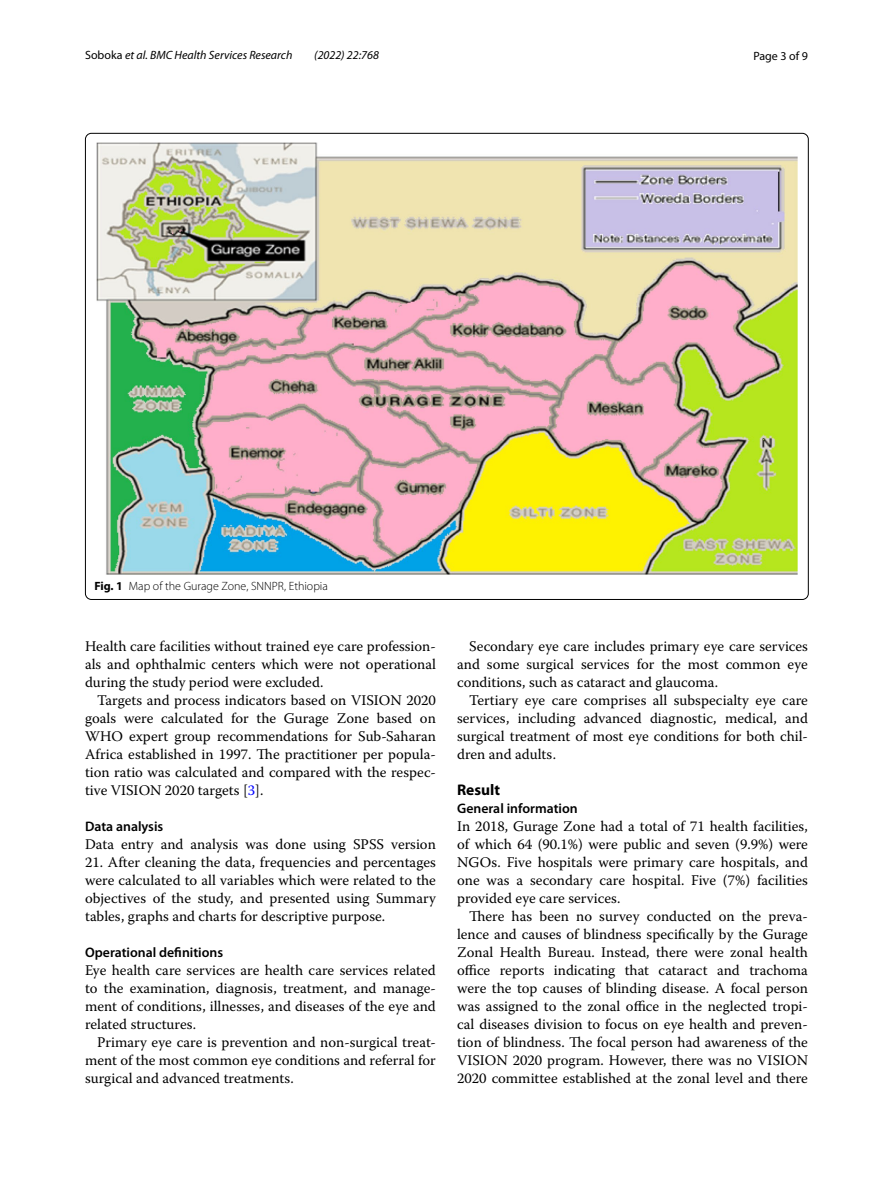
<style>
.page{position:relative;width:893px;height:1187px;background:#fff}
.page>*{position:absolute;margin:0;border:0;box-sizing:border-box;transform-origin:0 0}
.t1{font:700 15.45px "Myriad Pro";color:#000}
.t2{font:14.7px/18px "Warnock Pro";color:#000;text-align:justify}
.t3{font:600 13.8px "Myriad Pro";color:#000}
.t4{font:italic 12px "Myriad Pro";color:#000}
.t5{font:300 12px "Myriad Pro";color:#000}
.t6{font:12px "Myriad Pro";color:#000}
.s1{font-style:normal}
.s2{font-weight:700}
.s3{color:#00f}
</style>
<div class="page">
<img style="left:97px;top:142px;width:700px;height:433px">
<p class="t4" style="left:85px;top:48px;width:209px"><span class="s1">Soboka</span> et al. BMC Health Services Research</p>
<p class="t4" style="left:314px;top:48px;width:66px">(2022) 22:768</p>
<p class="t6" style="left:753px;top:48px;width:56px">Page 3 of 9</p>
<p class="t5" style="left:94px;top:579px;width:235px"><span class="s2">Fig. 1</span> Map of the Gurage Zone, SNNPR, Ethiopia</p>
<p class="t2" style="left:85px;top:636px;width:352px">Health care facilities without trained eye care profession&shy;als and ophthalmic centers which were not operational during the study period were excluded.</p>
<p class="t2" style="left:85px;top:690px;width:352px;text-indent:12px">Targets and process indicators based on VISION 2020 goals were calculated for the Gurage Zone based on WHO expert group recommendations for Sub-Saharan Africa established in 1997. The practitioner per popula&shy;tion ratio was calculated and compared with the respec&shy;tive VISION 2020 targets [<span class="s3">3</span>].</p>
<p class="t3" style="left:85px;top:817px;width:80px">Data analysis</p>
<p class="t2" style="left:85px;top:834px;width:352px">Data entry and analysis was done using SPSS version</p>
<p class="t2" style="left:85px;top:852px;width:352px">21. After cleaning the data, frequencies and percentages were calculated to all variables which were related to the objectives of the study, and presented using Summary tables, graphs and charts for descriptive purpose.</p>
<p class="t3" style="left:85px;top:943px;width:140px">Operational definitions</p>
<p class="t2" style="left:85px;top:960px;width:352px">Eye health care services are health care services related to the examination, diagnosis, treatment, and manage&shy;ment of conditions, illnesses, and diseases of the eye and related structures.</p>
<p class="t2" style="left:85px;top:1032px;width:352px;text-indent:12px">Primary eye care is prevention and non-surgical treat&shy;ment of the most common eye conditions and referral for surgical and advanced treatments.</p>
<p class="t2" style="left:457px;top:636px;width:352px;text-indent:12px">Secondary eye care includes primary eye care services and some surgical services for the most common eye conditions, such as cataract and glaucoma.</p>
<p class="t2" style="left:457px;top:690px;width:352px;text-indent:12px">Tertiary eye care comprises all subspecialty eye care services, including advanced diagnostic, medical, and surgical treatment of most eye conditions for both chil&shy;dren and adults.</p>
<p class="t1" style="left:457px;top:779px;width:44px">Result</p>
<p class="t3" style="left:457px;top:799px;width:122px">General information</p>
<p class="t2" style="left:457px;top:816px;width:352px">In 2018, Gurage Zone had a total of 71 health facilities, of which 64 (90.1%) were public and seven (9.9%) were NGOs. Five hospitals were primary care hospitals, and one was a secondary care hospital. Five (7%) facilities provided eye care services.</p>
<p class="t2" style="left:457px;top:906px;width:352px;text-indent:12px">There has been no survey conducted on the preva&shy;lence and causes of blindness specifically by the Gurage Zonal Health Bureau. Instead, there were zonal health office reports indicating that cataract and trachoma were the top causes of blinding disease. A focal person was assigned to the zonal office in the neglected tropi&shy;cal diseases division to focus on eye health and preven&shy;tion of blindness. The focal person had awareness of the VISION 2020 program. However, there was no VISION 2020 committee established at the zonal level and there</p>
</div>
